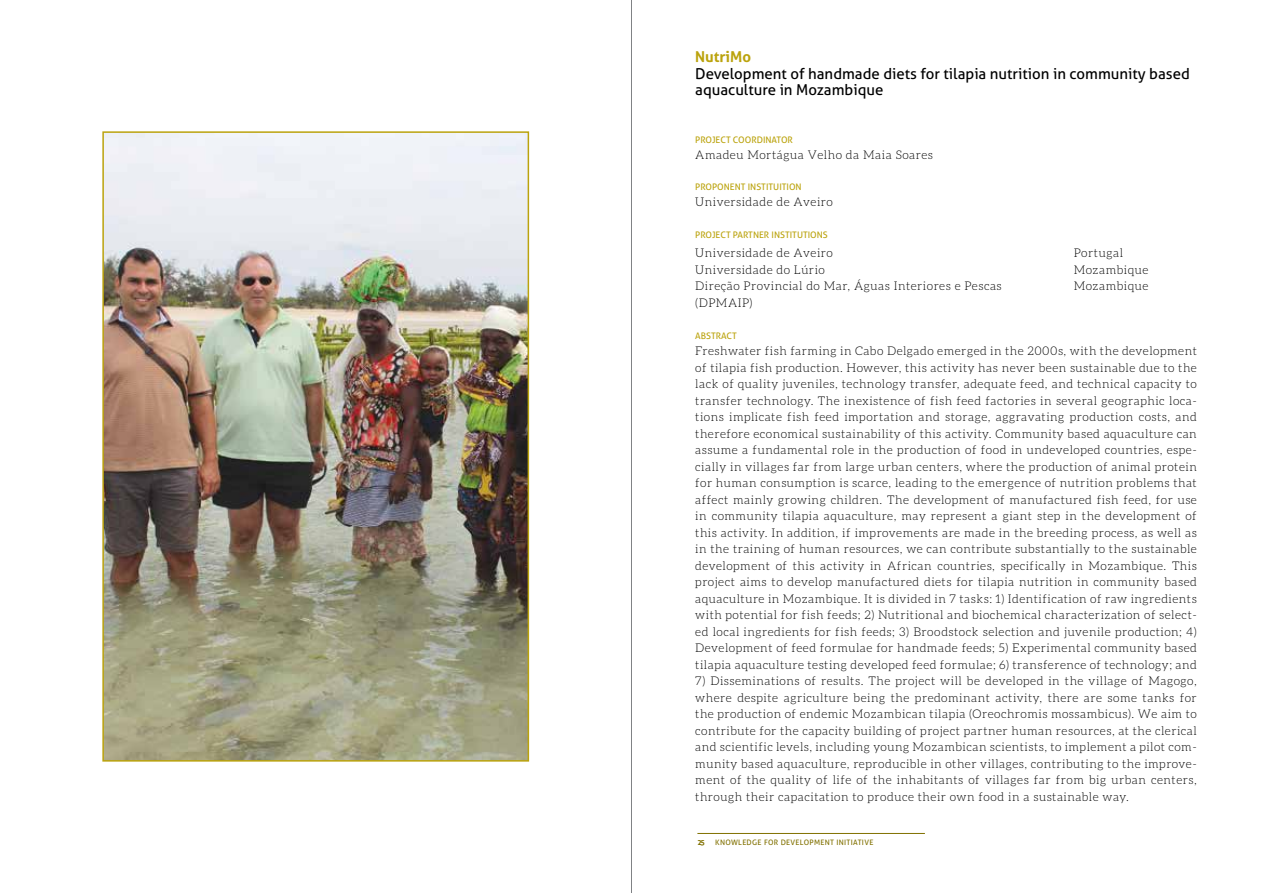
<style>
.page{position:relative;width:1263px;height:893px;background:#fff}
.page>*{position:absolute;margin:0;border:0;box-sizing:border-box;transform-origin:0 0}
.t1{font:15px/16.5px "Aller";color:#000}
.t2{font:700 15px "Aller";color:#bba30d}
.t3{font:300 12px/16.5px "Aleo";letter-spacing:.04em;color:#000;text-align:justify}
.t4{font:9px "Aller";color:#bba30d}
.t5{font:7.5px "Aller";letter-spacing:.04em;color:#817100}
.t6{font:700 7.5px "Aller";color:#817100}
</style>
<div class="page">
<hr style="left:697px;top:833px;width:228px;height:1px;background:#817100">
<img style="left:105px;top:134px;width:421px;height:625px">
<div style="left:102px;top:131px;width:427px;height:631px;border:2px solid #bba30d"></div>
<hr style="left:631px;top:0;width:1px;height:893px;background:#808285">
<p class="t2" style="left:695px;top:47px;width:57px">NutriMo</p>
<p class="t1" style="left:695px;top:65px;width:496px">Development of handmade diets for tilapia nutrition in community based aquaculture in Mozambique</p>
<p class="t4" style="left:695px;top:134px;width:99px">PROJECT COORDINATOR</p>
<p class="t3" style="left:695px;top:147px;width:239px">Amadeu Mortágua Velho da Maia Soares</p>
<p class="t4" style="left:695px;top:181px;width:108px">PROPONENT INSTITUITION</p>
<p class="t3" style="left:695px;top:194px;width:139px">Universidade de Aveiro</p>
<p class="t4" style="left:695px;top:230px;width:134px">PROJECT PARTNER INSTITUTIONS</p>
<p class="t3" style="left:695px;top:245px;width:308px;text-align:left">Universidade de Aveiro<br>Universidade do Lúrio<br>Direção Provincial do Mar, Águas Interiores e Pescas (DPMAIP)</p>
<p class="t3" style="left:1074px;top:245px;width:76px;text-align:left">Portugal<br>Mozambique<br>Mozambique</p>
<p class="t4" style="left:695px;top:330px;width:43px">ABSTRACT</p>
<p class="t3" style="left:695px;top:343px;width:503px">Freshwater fish farming in Cabo Delgado emerged in the 2000s, with the development of tilapia fish production. However, this activity has never been sustainable due to the lack of quality juveniles, technology transfer, adequate feed, and technical capacity to transfer technology. The inexistence of fish feed factories in several geographic loca&shy;tions implicate fish feed importation and storage, aggravating production costs, and therefore economical sustainability of this activity. Community based aquaculture can assume a fundamental role in the production of food in undeveloped countries, espe&shy;cially in villages far from large urban centers, where the production of animal protein for human consumption is scarce, leading to the emergence of nutrition problems that affect mainly growing children. The development of manufactured fish feed, for use in community tilapia aquaculture, may represent a giant step in the development of this activity. In addition, if improvements are made in the breeding process, as well as in the training of human resources, we can contribute substantially to the sustainable development of this activity in African countries, specifically in Mozambique. This project aims to develop manufactured diets for tilapia nutrition in community based aquaculture in Mozambique. It is divided in 7 tasks: 1) Identification of raw ingredients with potential for fish feeds; 2) Nutritional and biochemical characterization of select&shy;ed local ingredients for fish feeds; 3) Broodstock selection and juvenile production; 4)<br>Development of feed formulae for handmade feeds; 5) Experimental community based tilapia aquaculture testing developed feed formulae; 6) transference of technology; and</p>
<p class="t3" style="left:695px;top:673px;width:503px">7) Disseminations of results. The project will be developed in the village of Magogo, where despite agriculture being the predominant activity, there are some tanks for the production of endemic Mozambican tilapia (Oreochromis mossambicus). We aim to contribute for the capacity building of project partner human resources, at the clerical and scientific levels, including young Mozambican scientists, to implement a pilot com&shy;munity based aquaculture, reproducible in other villages, contributing to the improve&shy;ment of the quality of life of the inhabitants of villages far from big urban centers, through their capacitation to produce their own food in a sustainable way.</p>
<p class="t6" style="left:697px;top:838px;width:9px">25</p>
<p class="t5" style="left:715px;top:838px;width:160px">KNOWLEDGE FOR DEVELOPMENT INITIATIVE</p>
</div>
